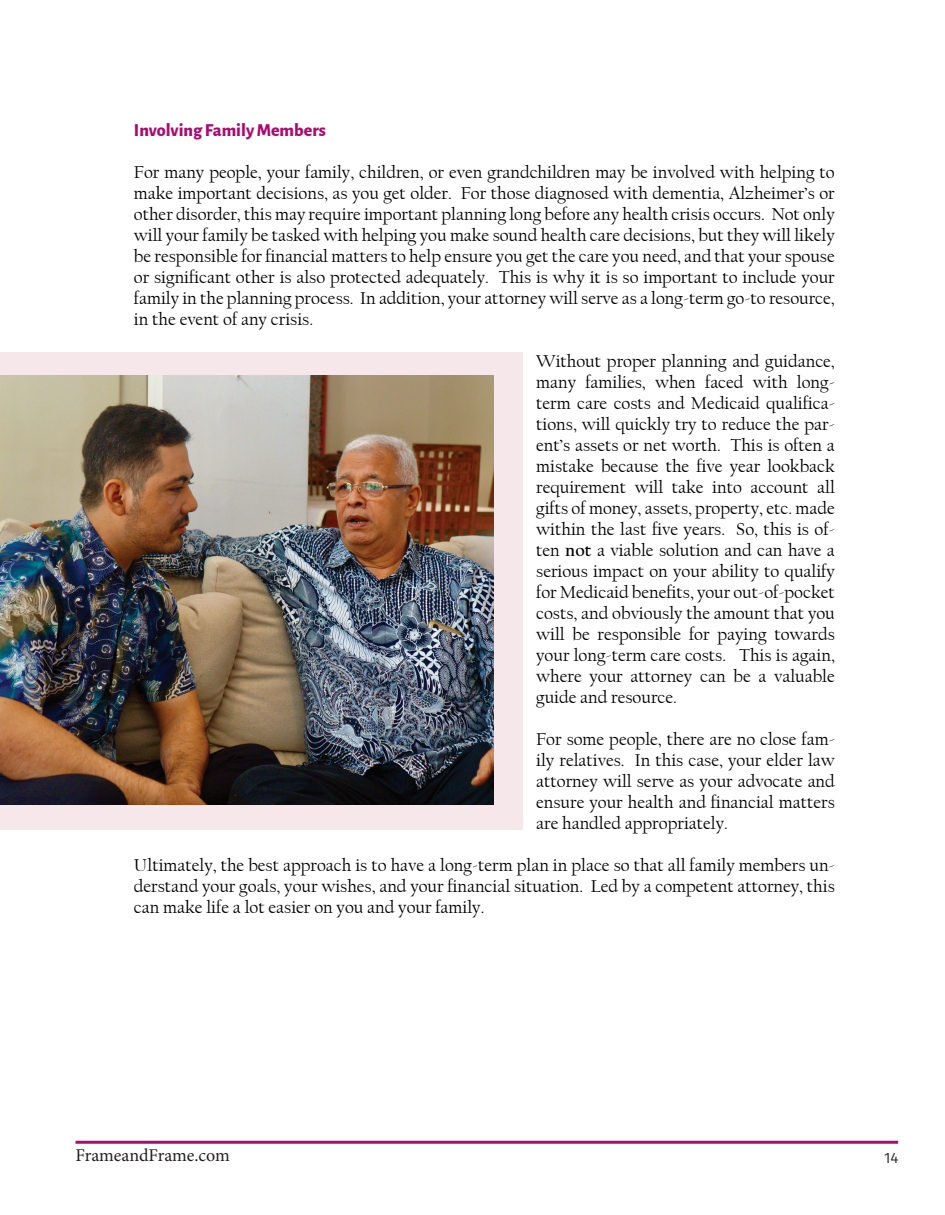
<style>
.page{position:relative;width:945px;height:1215px;background:#fff}
.page>*{position:absolute;margin:0;border:0;box-sizing:border-box;transform-origin:0 0}
.t1{font:18px/21px "Californian FB";color:#000;text-align:justify}
.t2{font:800 18px "Alegreya Sans";color:#ab0b71}
.t3{font:18px "Minion Pro";letter-spacing:-.005em;color:#231f20}
.t4{font:15px "Fira Sans";color:#2e2b2c}
.s1{font-weight:700}
</style>
<div class="page">
<hr style="left:76px;top:1141px;width:822px;height:3px;background:#ab0b71">
<div style="left:0;top:353px;width:523px;height:477px;background:#f5e7ea"></div>
<img style="left:0;top:376px;width:494px;height:429px">
<p class="t2" style="left:134px;top:116px;width:193px">Involving Family Members</p>
<p class="t1" style="left:134px;top:162px;width:702px">For many people, your family, children, or even grandchildren may be involved with helping to make important decisions, as you get older. For those diagnosed with dementia, Alzheimer’s or other disorder, this may require important planning long before any health crisis occurs. Not only will your family be tasked with helping you make sound health care decisions, but they will likely be responsible for financial matters to help ensure you get the care you need, and that your spouse or significant other is also protected adequately. This is why it is so important to include your family in the planning process. In addition, your attorney will serve as a long-term go-to resource, in the event of any crisis.</p>
<p class="t1" style="left:536px;top:351px;width:300px">Without proper planning and guidance, many families, when faced with long&shy;term care costs and Medicaid qualifica&shy;tions, will quickly try to reduce the par&shy;ent’s assets or net worth. This is often a mistake because the five year lookback requirement will take into account all gifts of money, assets, property, etc. made within the last five years. So, this is of&shy;ten <span class="s1">not</span> a viable solution and can have a serious impact on your ability to qualify for Medicaid benefits, your out-of-pocket costs, and obviously the amount that you will be responsible for paying towards your long-term care costs. This is again, where your attorney can be a valuable guide and resource.</p>
<p class="t1" style="left:536px;top:729px;width:300px">For some people, there are no close fam&shy;ily relatives. In this case, your elder law attorney will serve as your advocate and ensure your health and financial matters are handled appropriately.</p>
<p class="t1" style="left:134px;top:855px;width:702px">Ultimately, the best approach is to have a long-term plan in place so that all family members un&shy;derstand your goals, your wishes, and your financial situation. Led by a competent attorney, this can make life a lot easier on you and your family.</p>
<p class="t3" style="left:76px;top:1143px;width:156px">FrameandFrame.com</p>
<p class="t4" style="left:884px;top:1146px;width:16px">14</p>
</div>
